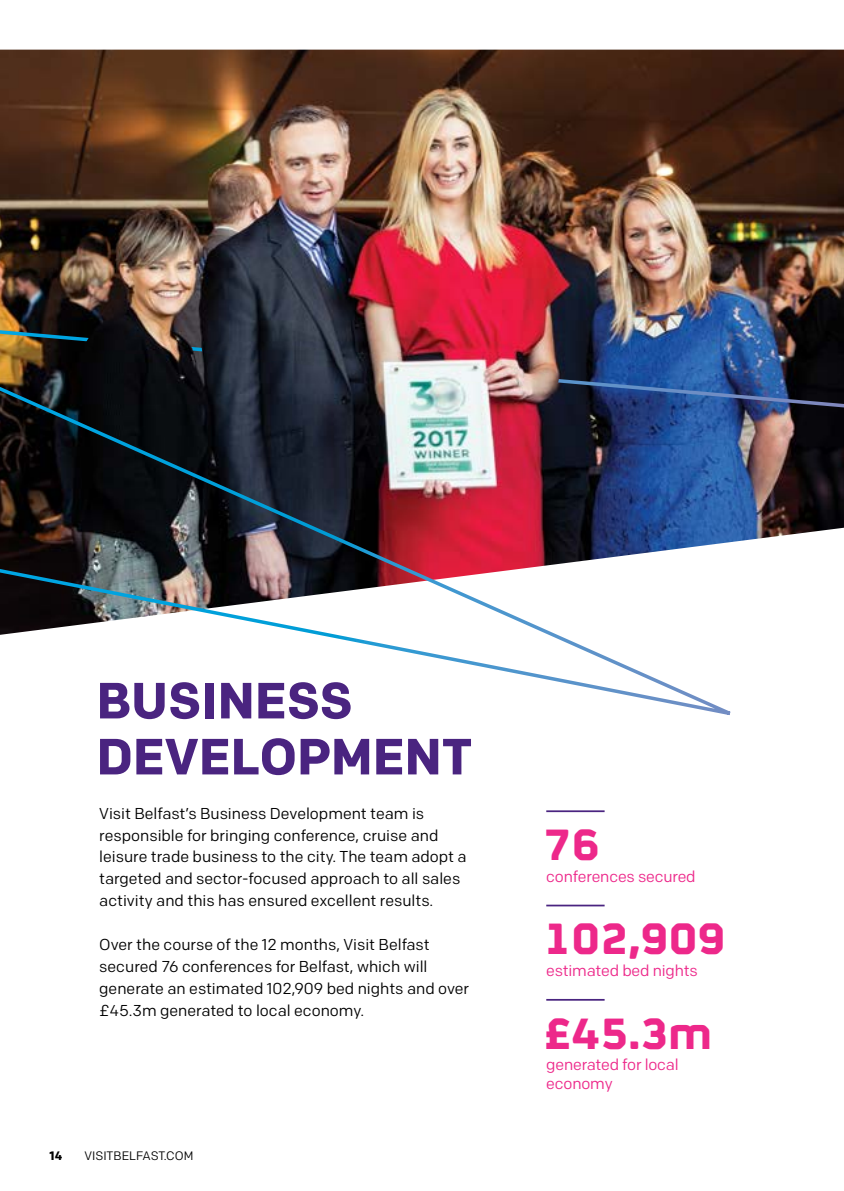
<style>
.page{position:relative;width:844px;height:1191px;background:#fff}
.page>*{position:absolute;margin:0;border:0;box-sizing:border-box;transform-origin:0 0}
.t1{font:700 50.75px/56px "Colfax";color:#4a2480}
.t2{font:700 49px/94.3px "FS Sinclair";letter-spacing:-.02em;color:#ed288a}
.t3{font:15.75px/21.9px "Colfax";color:#000}
.t4{font:15.75px/19.2px "Colfax";letter-spacing:-.01em;color:#ed288a}
.t5{font:12.25px "Colfax";color:#000}
.t6{font:700 12.25px "Colfax";color:#000}
</style>
<div class="page">
<hr style="left:546px;top:810px;width:58px;height:2px;background:#4a2480">
<hr style="left:546px;top:904px;width:58px;height:2px;background:#4a2480">
<hr style="left:546px;top:999px;width:58px;height:1px;background:#4a2480">
<img style="left:0;top:50px;width:843px;height:263px">
<img style="left:0;top:313px;width:843px;height:402px">
<img style="left:85px;top:331px;width:473px;height:57px">
<h1 class="t1" style="left:96px;top:672px;width:71px">BUSINESS<br>DEVELOPMENT</h1>
<p class="t3" style="left:99px;top:802px;width:369px">Visit Belfast’s Business Development team is responsible for bringing conference, cruise and leisure trade business to the city. The team adopt a targeted and sector-focused approach to all sales activity and this has ensured excellent results.</p>
<p class="t3" style="left:99px;top:933px;width:371px">Over the course of the 12 months, Visit Belfast secured 76 conferences for Belfast, which will generate an estimated 102,909 bed nights and over £45.3m generated to local economy.</p>
<p class="t6" style="left:50px;top:1148px;width:14px">14</p>
<p class="t5" style="left:84px;top:1148px;width:110px">VISITBELFAST.COM</p>
<h2 class="t2" style="left:542px;top:790px;width:185px">76<br>102,909 £45.3m</h2>
<p class="t4" style="left:546px;top:866px;width:151px">conferences secured</p>
<p class="t4" style="left:546px;top:960px;width:153px">estimated bed nights</p>
<p class="t4" style="left:546px;top:1054px;width:134px">generated for local economy</p>
</div>
